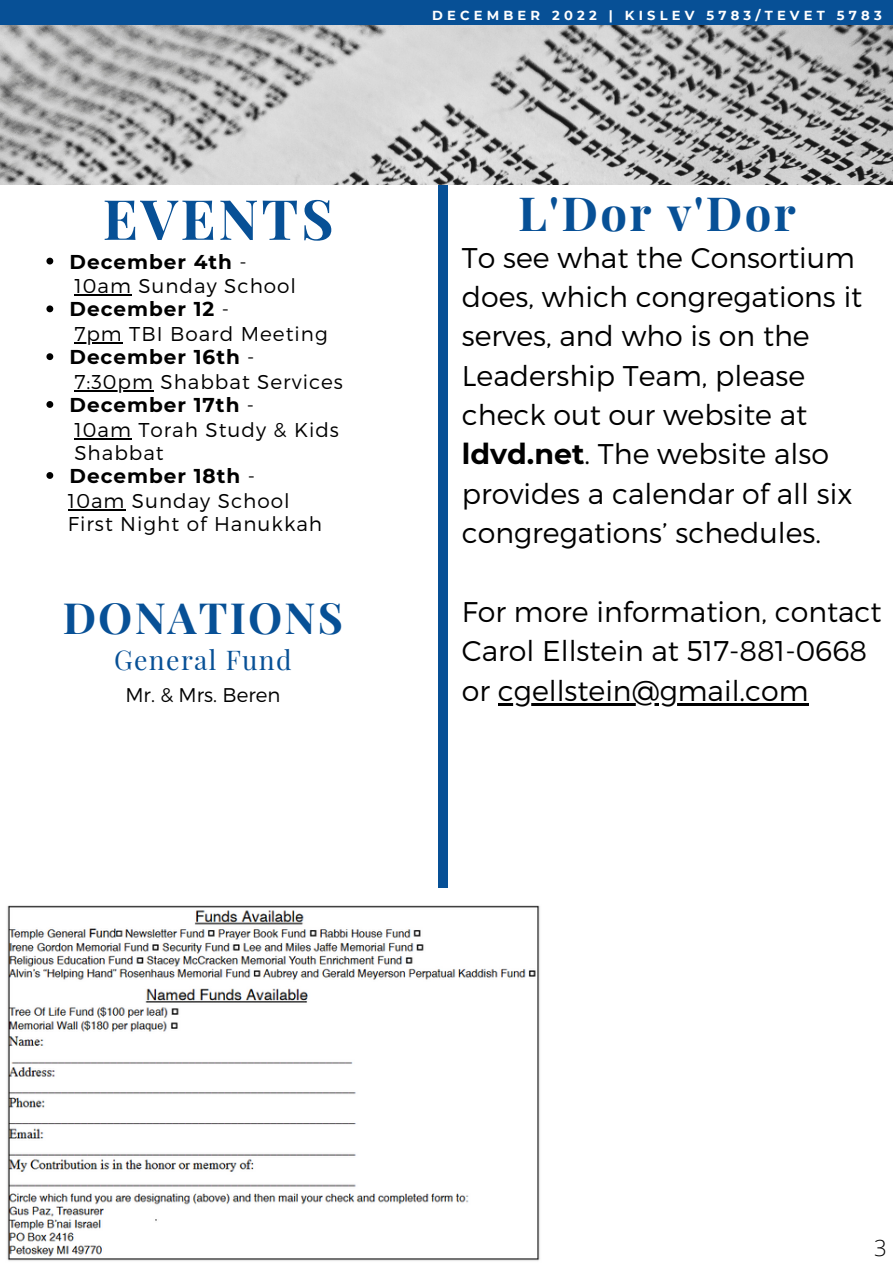
<style>
.page{position:relative;width:893px;height:1264px;background:#fff}
.page>*{position:absolute;margin:0;border:0;box-sizing:border-box;transform-origin:0 0}
.t1{font:700 55.5px "Playfair Display";letter-spacing:.05em;color:#075096}
.t2{font:700 47.25px "Playfair Display";letter-spacing:.05em;color:#075096}
.t3{font:700 43.05px "Playfair Display";letter-spacing:.05em;color:#075096}
.t4{font:300 28.5px/39.3px "Montserrat";color:#000}
.t5{font:26.55px "Playfair Display";letter-spacing:.05em;color:#075096}
.t6{font:300 22.2px "Open Sans";color:#000}
.t7{font:300 19.95px/23.2px "Montserrat";letter-spacing:.05em;color:#000}
.t8{font:700 19.95px "Montserrat";letter-spacing:.05em;color:#000}
.t9{font:300 19.8px "Montserrat";color:#000}
.t10{font:700 13.05px "Montserrat";letter-spacing:.32em;color:#fff}
.s1{font-weight:300}
.s2{font-weight:700}
</style>
<div class="page">
<div style="left:439px;top:184px;width:9px;height:704px;background:#075096"></div>
<img style="left:0;top:24px;width:892px;height:160px">
<div style="left:0;top:0;width:892px;height:24px;background:#075096"></div>
<img style="left:7px;top:905px;width:533px;height:356px">
<hr style="left:498px;top:703px;width:310px;height:2px;background:#000">
<svg style="left:46px;top:258px;width:7px;height:6px"></svg>
<svg style="left:46px;top:305px;width:7px;height:7px"></svg>
<svg style="left:46px;top:353px;width:7px;height:7px"></svg>
<svg style="left:46px;top:401px;width:7px;height:7px"></svg>
<svg style="left:46px;top:472px;width:7px;height:7px"></svg>
<hr style="left:74px;top:294px;width:58px;height:2px;background:#000">
<hr style="left:74px;top:342px;width:49px;height:2px;background:#000">
<hr style="left:74px;top:390px;width:80px;height:1px;background:#000">
<hr style="left:74px;top:438px;width:58px;height:1px;background:#000">
<hr style="left:68px;top:509px;width:57px;height:1px;background:#000">
<h1 class="t1" style="left:103px;top:180px;width:232px">EVENTS</h1>
<p class="t8" style="left:69px;top:249px;width:179px">December 4th <span class="s1">-</span></p>
<p class="t8" style="left:69px;top:297px;width:161px">December 12 <span class="s1">-</span></p>
<p class="t8" style="left:69px;top:345px;width:186px">December 16th <span class="s1">-</span></p>
<p class="t8" style="left:69px;top:392px;width:186px">December 17th <span class="s1">-</span></p>
<p class="t7" style="left:74px;top:273px;width:223px">10am Sunday School</p>
<p class="t7" style="left:74px;top:321px;width:255px">7pm TBI Board Meeting</p>
<p class="t7" style="left:74px;top:369px;width:270px">7:30pm Shabbat Services</p>
<p class="t7" style="left:74px;top:417px;width:266px">10am Torah Study &amp; Kids<br>Shabbat</p>
<p class="t7" style="left:68px;top:488px;width:256px">10am Sunday School<br>First Night of Hanukkah</p>
<p class="t8" style="left:69px;top:463px;width:187px">December 18th <span class="s1">-</span></p>
<h3 class="t3" style="left:63px;top:587px;width:282px">DONATIONS</h3>
<p class="t5" style="left:114px;top:641px;width:179px">General Fund</p>
<p class="t9" style="left:125px;top:681px;width:156px">Mr. &amp; Mrs. Beren</p>
<p class="t10" style="left:432px;top:8px;width:451px">DECEMBER 2022 | KISLEV 5783/TEVET 5783</p>
<h2 class="t2" style="left:518px;top:180px;width:279px">L'Dor v'Dor</h2>
<p class="t4" style="left:462px;top:236px;width:402px">To see what the Consortium does, which congregations it serves, and who is on the<br>Leadership Team, please check out our website at <span class="s2">ldvd.net</span>. The website also provides a calendar of all six congregations’ schedules.</p>
<p class="t4" style="left:462px;top:590px;width:421px">For more information, contact<br>Carol Ellstein at 517-881-0668 or cgellstein@gmail.com</p>
<p class="t6" style="left:874px;top:1232px;width:14px">3</p>
</div>
